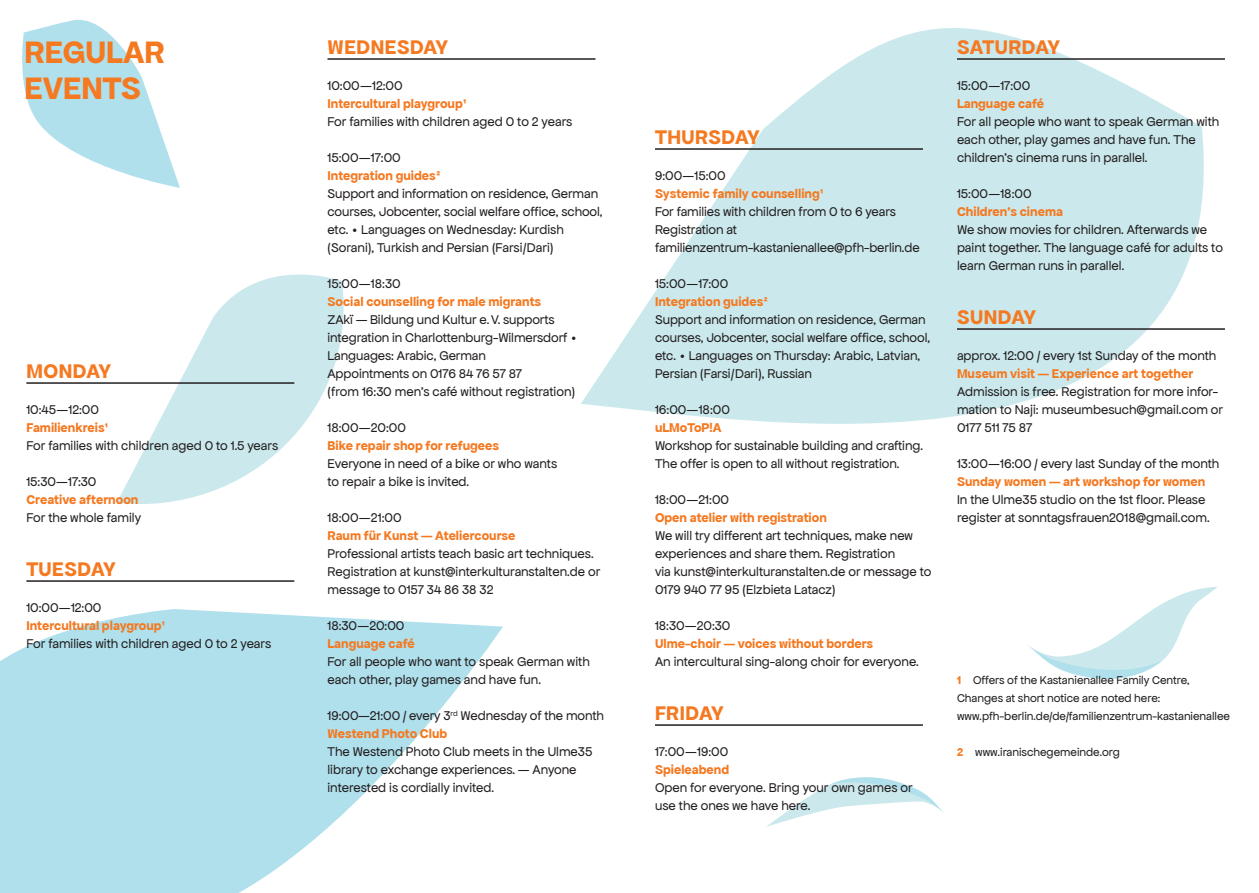
<style>
.page{position:relative;width:1259px;height:893px;background:#fff}
.page>*{position:absolute;margin:0;border:0;box-sizing:border-box;transform-origin:0 0}
.t1{font:700 33px/36px "Apfel Grotezk";color:#f47921}
.t2{font:700 21px "Apfel Grotezk";letter-spacing:.025em;color:#f47921}
.t3{font:13.5px/18px "Apfel Grotezk";color:#231f20}
.t4{font:700 13.5px "Apfel Grotezk";color:#f47921}
.t5{font:12px/18px "Apfel Grotezk";color:#231f20}
.s1{font-weight:700;color:#f47921}
</style>
<div class="page">
<svg style="left:1028px;top:587px;width:189px;height:92px"></svg>
<svg style="left:581px;top:28px;width:623px;height:396px;fill:#cbe9ec"></svg>
<svg style="left:766px;top:777px;width:178px;height:50px"></svg>
<svg style="left:22px;top:20px;width:158px;height:168px"></svg>
<svg style="left:117px;top:274px;width:227px;height:230px;fill:#cbe9ec"></svg>
<svg style="left:0;top:609px;width:503px;height:284px;fill:#b0e0ec"></svg>
<hr style="left:26px;top:382px;width:268px;height:2px;background:#231f20">
<hr style="left:26px;top:580px;width:268px;height:2px;background:#231f20">
<hr style="left:327px;top:58px;width:268px;height:2px;background:#231f20">
<hr style="left:655px;top:148px;width:268px;height:2px;background:#231f20">
<hr style="left:655px;top:724px;width:268px;height:2px;background:#231f20">
<hr style="left:957px;top:58px;width:268px;height:2px;background:#231f20">
<hr style="left:957px;top:328px;width:268px;height:2px;background:#231f20">
<h1 class="t1" style="left:24px;top:34px;width:142px">REGULAR<br>EVENTS</h1>
<h2 class="t2" style="left:26px;top:359px;width:86px">MONDAY</h2>
<p class="t3" style="left:26px;top:401px;width:74px">10:45—12:00</p>
<p class="t4" style="left:26px;top:420px;width:83px">Familienkreis1</p>
<p class="t3" style="left:26px;top:437px;width:253px">For families with children aged 0 to 1.5 years</p>
<p class="t3" style="left:26px;top:473px;width:72px">15:30—17:30</p>
<p class="t4" style="left:26px;top:492px;width:114px">Creative afternoon</p>
<p class="t3" style="left:26px;top:509px;width:116px">For the whole family</p>
<h2 class="t2" style="left:26px;top:557px;width:91px">TUESDAY</h2>
<p class="t3" style="left:26px;top:599px;width:77px">10:00—12:00</p>
<p class="t4" style="left:26px;top:618px;width:140px">Intercultural playgroup1</p>
<p class="t3" style="left:26px;top:635px;width:246px">For families with children aged 0 to 2 years</p>
<h2 class="t2" style="left:327px;top:35px;width:122px">WEDNESDAY</h2>
<p class="t3" style="left:327px;top:77px;width:77px">10:00—12:00</p>
<p class="t4" style="left:327px;top:96px;width:140px">Intercultural playgroup1</p>
<p class="t3" style="left:327px;top:113px;width:246px">For families with children aged 0 to 2 years</p>
<p class="t3" style="left:327px;top:149px;width:75px">15:00—17:00</p>
<p class="t4" style="left:327px;top:168px;width:114px">Integration guides2</p>
<p class="t3" style="left:327px;top:185px;width:277px">Support and information on residence, German courses, Jobcenter, social welfare office, school, etc. • Languages on Wednesday: Kurdish (Sorani), Turkish and Persian (Farsi/Dari)</p>
<p class="t3" style="left:327px;top:275px;width:75px">15:00—18:30</p>
<p class="t4" style="left:327px;top:294px;width:215px">Social counselling for male migrants</p>
<p class="t3" style="left:327px;top:311px;width:251px">ZAkï — Bildung und Kultur e.V. supports integration in Charlottenburg-Wilmersdorf • Languages: Arabic, German<br>Appointments on 0176 84 76 57 87<br>(from 16:30 men's café without registration)</p>
<p class="t3" style="left:327px;top:419px;width:80px">18:00—20:00</p>
<p class="t4" style="left:327px;top:438px;width:173px">Bike repair shop for refugees</p>
<p class="t3" style="left:327px;top:455px;width:231px">Everyone in need of a bike or who wants to repair a bike is invited.</p>
<p class="t3" style="left:327px;top:509px;width:76px">18:00—21:00</p>
<p class="t4" style="left:327px;top:528px;width:189px">Raum für Kunst — Ateliercourse</p>
<p class="t3" style="left:327px;top:545px;width:274px">Professional artists teach basic art techniques.<br>Registration at kunst@interkulturanstalten.de or message to 0157 34 86 38 32</p>
<p class="t3" style="left:327px;top:617px;width:78px">18:30—20:00</p>
<p class="t4" style="left:327px;top:636px;width:89px">Language café</p>
<p class="t3" style="left:327px;top:653px;width:264px">For all people who want to speak German with each other, play games and have fun.</p>
<p class="t3" style="left:327px;top:707px;width:278px">19:00—21:00 / every 3<sup>rd</sup> Wednesday of the month<br><span class="s1">Westend Photo Club</span></p>
<p class="t3" style="left:327px;top:743px;width:266px">The Westend Photo Club meets in the Ulme35 library to exchange experiences. — Anyone interested is cordially invited.</p>
<h2 class="t2" style="left:655px;top:125px;width:106px">THURSDAY</h2>
<p class="t3" style="left:655px;top:167px;width:72px">9:00—15:00</p>
<p class="t4" style="left:655px;top:186px;width:170px">Systemic family counselling1</p>
<p class="t3" style="left:655px;top:203px;width:266px">For families with children from 0 to 6 years<br>Registration at familienzentrum-kastanienallee@pfh-berlin.de</p>
<p class="t3" style="left:655px;top:275px;width:75px">15:00—17:00</p>
<p class="t4" style="left:655px;top:294px;width:114px">Integration guides2</p>
<p class="t3" style="left:655px;top:311px;width:277px">Support and information on residence, German courses, Jobcenter, social welfare office, school, etc. • Languages on Thursday: Arabic, Latvian, Persian (Farsi/Dari), Russian</p>
<p class="t3" style="left:655px;top:401px;width:76px">16:00—18:00</p>
<p class="t4" style="left:655px;top:420px;width:68px">uLMoToP!A</p>
<p class="t3" style="left:655px;top:437px;width:270px">Workshop for sustainable building and crafting.<br>The offer is open to all without registration.</p>
<p class="t3" style="left:655px;top:491px;width:76px">18:00—21:00</p>
<p class="t4" style="left:655px;top:510px;width:173px">Open atelier with registration</p>
<p class="t3" style="left:655px;top:527px;width:278px">We will try different art techniques, make new experiences and share them. Registration<br>via kunst@interkulturanstalten.de or message to 0179 940 77 95 (Elzbieta Latacz)</p>
<p class="t3" style="left:655px;top:617px;width:77px">18:30—20:30</p>
<p class="t4" style="left:655px;top:636px;width:220px">Ulme-choir — voices without borders</p>
<p class="t3" style="left:655px;top:653px;width:265px">An intercultural sing-along choir for everyone.</p>
<h2 class="t2" style="left:655px;top:701px;width:70px">FRIDAY</h2>
<p class="t3" style="left:655px;top:743px;width:75px">17:00—19:00</p>
<p class="t4" style="left:655px;top:762px;width:76px">Spieleabend</p>
<p class="t3" style="left:655px;top:779px;width:259px">Open for everyone. Bring your own games or use the ones we have here.</p>
<h2 class="t2" style="left:957px;top:35px;width:105px">SATURDAY</h2>
<p class="t3" style="left:957px;top:77px;width:75px">15:00—17:00</p>
<p class="t4" style="left:957px;top:96px;width:89px">Language café</p>
<p class="t3" style="left:957px;top:113px;width:264px">For all people who want to speak German with each other, play games and have fun. The children’s cinema runs in parallel.</p>
<p class="t3" style="left:957px;top:185px;width:76px">15:00—18:00</p>
<p class="t4" style="left:957px;top:204px;width:107px">Children’s cinema</p>
<p class="t3" style="left:957px;top:221px;width:267px">We show movies for children. Afterwards we paint together. The language café for adults to learn German runs in parallel.</p>
<h2 class="t2" style="left:957px;top:305px;width:80px">SUNDAY</h2>
<p class="t3" style="left:957px;top:347px;width:261px">approx. 12:00 / every 1st Sunday of the month</p>
<p class="t4" style="left:957px;top:366px;width:238px">Museum visit — Experience art together</p>
<p class="t3" style="left:957px;top:383px;width:267px">Admission is free. Registration for more infor&shy;mation to Naji: museumbesuch@gmail.com or<br>0177 511 75 87</p>
<p class="t3" style="left:957px;top:455px;width:264px">13:00—16:00 / every last Sunday of the month</p>
<p class="t4" style="left:957px;top:474px;width:250px">Sunday women — art workshop for women</p>
<p class="t3" style="left:957px;top:491px;width:254px">In the Ulme35 studio on the 1st floor. Please register at sonntagsfrauen2018@gmail.com.</p>
<p class="t5" style="left:957px;top:671px;width:274px"><span class="s1">1</span> Offers of the Kastanienallee Family Centre,<br>Changes at short notice are noted here: www.pfh-berlin.de/de/familienzentrum-kastanienallee</p>
<p class="t5" style="left:957px;top:743px;width:164px"><span class="s1">2</span> www.iranischegemeinde.org</p>
</div>
